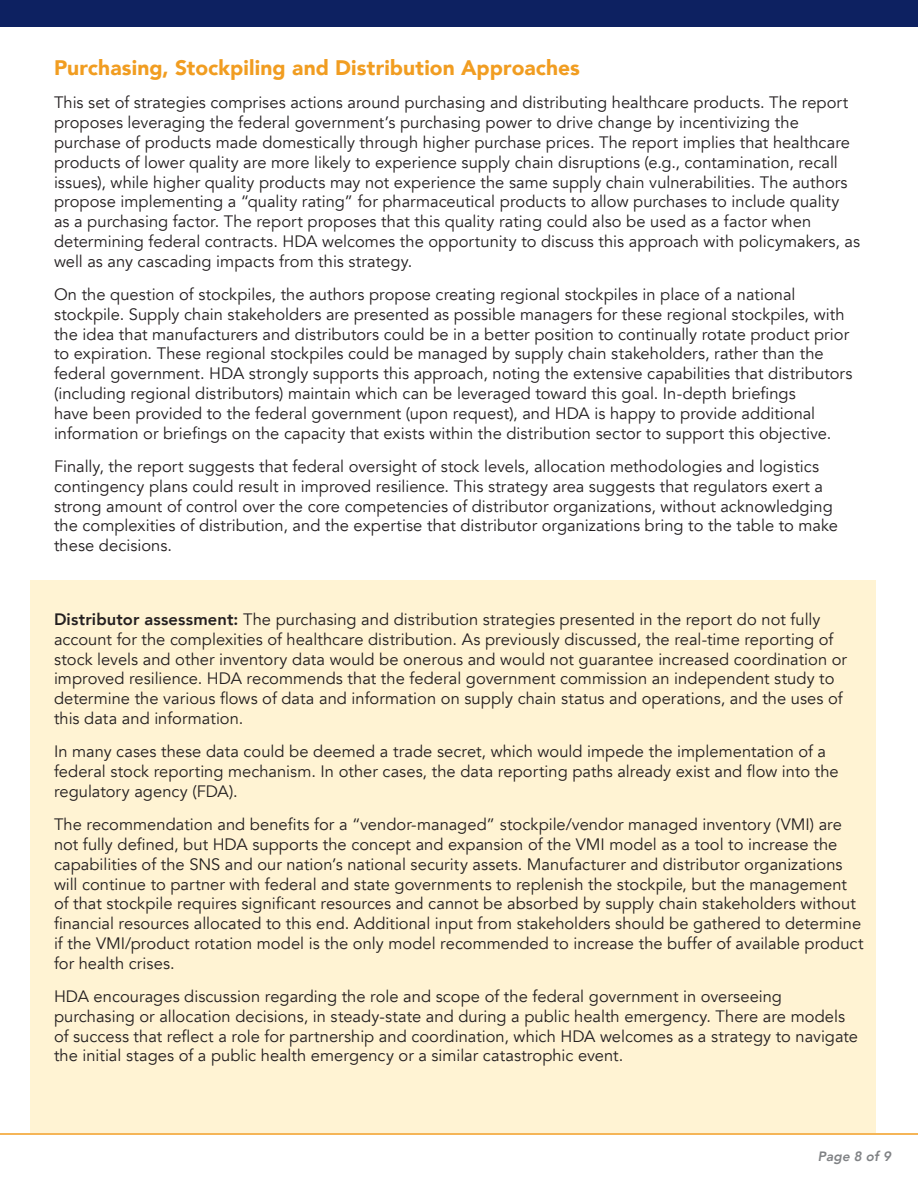
<style>
.page{position:relative;width:918px;height:1188px;background:#fff}
.page>*{position:absolute;margin:0;border:0;box-sizing:border-box;transform-origin:0 0}
.Body_-_text{font:900 21px "Avenir";letter-spacing:.005em;color:#f19d21}
.Body_-_text-2{font:16.5px/19.8px "Avenir";color:#231f20}
.t1{font:italic 800 13.5px "Avenir";letter-spacing:.01em;color:#808285}
.s1{font-weight:800}
</style>
<div class="page">
<div style="left:0;top:0;width:918px;height:27px;background:#0d2161"></div>
<div style="left:30px;top:580px;width:845px;height:553px;background:#fff3d3"></div>
<hr style="left:0;top:1133px;width:918px;height:2px;background:#f29e21">
<p class="Body_-_text" style="left:54px;top:50px;width:528px">Purchasing, Stockpiling and Distribution Approaches</p>
<p class="Body_-_text-2" style="left:54px;top:93px;width:808px">This set of strategies comprises actions around purchasing and distributing healthcare products. The report proposes leveraging the federal government’s purchasing power to drive change by incentivizing the purchase of products made domestically through higher purchase prices. The report implies that healthcare products of lower quality are more likely to experience supply chain disruptions (e.g., contamination, recall issues), while higher quality products may not experience the same supply chain vulnerabilities. The authors propose implementing a “quality rating” for pharmaceutical products to allow purchases to include quality<br>as a purchasing factor. The report proposes that this quality rating could also be used as a factor when determining federal contracts. HDA welcomes the opportunity to discuss this approach with policymakers, as well as any cascading impacts from this strategy.</p>
<p class="Body_-_text-2" style="left:54px;top:285px;width:800px">On the question of stockpiles, the authors propose creating regional stockpiles in place of a national stockpile. Supply chain stakeholders are presented as possible managers for these regional stockpiles, with the idea that manufacturers and distributors could be in a better position to continually rotate product prior to expiration. These regional stockpiles could be managed by supply chain stakeholders, rather than the federal government. HDA strongly supports this approach, noting the extensive capabilities that distributors (including regional distributors) maintain which can be leveraged toward this goal. In-depth briefings<br>have been provided to the federal government (upon request), and HDA is happy to provide additional information or briefings on the capacity that exists within the distribution sector to support this objective.</p>
<p class="Body_-_text-2" style="left:54px;top:457px;width:785px">Finally, the report suggests that federal oversight of stock levels, allocation methodologies and logistics contingency plans could result in improved resilience. This strategy area suggests that regulators exert a strong amount of control over the core competencies of distributor organizations, without acknowledging the complexities of distribution, and the expertise that distributor organizations bring to the table to make these decisions.</p>
<p class="Body_-_text-2" style="left:54px;top:610px;width:795px"><span class="s1">Distributor assessment:</span> The purchasing and distribution strategies presented in the report do not fully account for the complexities of healthcare distribution. As previously discussed, the real-time reporting of stock levels and other inventory data would be onerous and would not guarantee increased coordination or improved resilience. HDA recommends that the federal government commission an independent study to determine the various flows of data and information on supply chain status and operations, and the uses of this data and information.</p>
<p class="Body_-_text-2" style="left:54px;top:742px;width:786px">In many cases these data could be deemed a trade secret, which would impede the implementation of a federal stock reporting mechanism. In other cases, the data reporting paths already exist and flow into the regulatory agency (FDA).</p>
<p class="Body_-_text-2" style="left:54px;top:815px;width:811px">The recommendation and benefits for a “vendor-managed” stockpile/vendor managed inventory (VMI) are not fully defined, but HDA supports the concept and expansion of the VMI model as a tool to increase the capabilities of the SNS and our nation’s national security assets. Manufacturer and distributor organizations will continue to partner with federal and state governments to replenish the stockpile, but the management of that stockpile requires significant resources and cannot be absorbed by supply chain stakeholders without financial resources allocated to this end. Additional input from stakeholders should be gathered to determine if the VMI/product rotation model is the only model recommended to increase the buffer of available product for health crises.</p>
<p class="Body_-_text-2" style="left:54px;top:987px;width:806px">HDA encourages discussion regarding the role and scope of the federal government in overseeing purchasing or allocation decisions, in steady-state and during a public health emergency. There are models of success that reflect a role for partnership and coordination, which HDA welcomes as a strategy to navigate the initial stages of a public health emergency or a similar catastrophic event.</p>
<p class="t1" style="left:818px;top:1148px;width:75px">Page 8 of 9</p>
</div>
